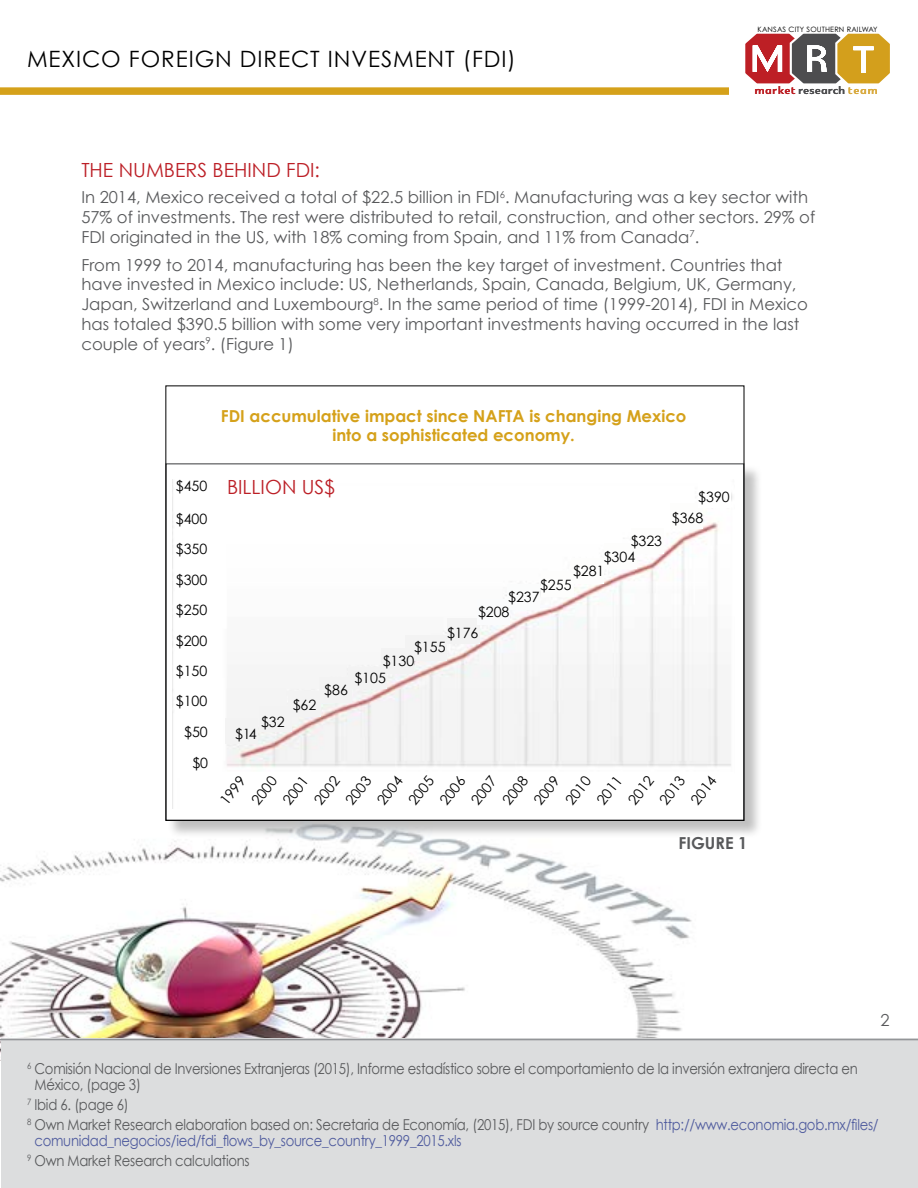
<style>
.page{position:relative;width:918px;height:1188px;background:#fff}
.page>*{position:absolute;margin:0;border:0;box-sizing:border-box;transform-origin:0 0}
.t1{font:700 55.05px "Glametrix";color:#fff}
.t2{font:22.5px "Century Gothic";letter-spacing:.04em;color:#000}
.t3{font:19.5px "Century Gothic";color:#bc1f26}
.t4{font:16.5px/19.8px "Century Gothic";color:#58595b}
.t5{font:700 16.5px/19.8px "Century Gothic";color:#d5a11a;text-align:center}
.t6{font:700 16.5px "Century Gothic";color:#58595b}
.t7{font:15px/16.5px "Century Gothic";letter-spacing:-.02em;color:#58595b;scale:.88 1}
.t8{font:15px/19.8px "Century Gothic";letter-spacing:-.02em;color:#4f5b9e;scale:.88 1}
.t9{font:700 14.7px "Glametrix";letter-spacing:.04em;color:#4d4d4f}
.t10{font:14.25px/30.5px "Century Gothic";color:#000}
.t11{font:7.35px "Century Gothic";letter-spacing:.02em;color:#000}
.s1{color:#bd1f25}
.s2{color:#d9aa3f}
.s3{color:#4f5b9e}
.s4{color:#58595b}
</style>
<div class="page">
<img style="left:0;top:838px;width:755px;height:223px">
<div style="left:1px;top:1039px;width:917px;height:149px;background:#dcddde"></div>
<div style="left:0;top:87px;width:729px;height:8px;background:#d5a11a"></div>
<div style="left:167px;top:465px;width:596px;height:373px;background:#000;opacity:.25"></div>
<div style="left:165px;top:463px;width:579px;height:358px;background:#fff;border:1px solid #58595b"></div>
<hr style="left:0;top:1039px;width:918px;height:1px;background:#939598">
<svg style="left:745px;top:33px;width:145px;height:51px;background:#ab6c45"></svg>
<img style="left:172px;top:479px;width:561px;height:329px">
<div style="left:225px;top:718px;width:33px;height:26px;background:#f3f3f3"></div>
<div style="left:259px;top:706px;width:33px;height:26px;background:#f3f3f3"></div>
<div style="left:288px;top:691px;width:33px;height:25px;background:#f3f3f3"></div>
<div style="left:319px;top:678px;width:33px;height:25px;background:#f3f3f3"></div>
<div style="left:348px;top:667px;width:39px;height:22px;background:#f3f3f3"></div>
<div style="left:381px;top:648px;width:33px;height:25px;background:#f3f3f3"></div>
<div style="left:405px;top:635px;width:42px;height:26px;background:#f3f3f3"></div>
<div style="left:447px;top:618px;width:33px;height:26px;background:#f3f3f3"></div>
<div style="left:477px;top:599px;width:33px;height:25px;background:#fafbfc"></div>
<div style="left:507px;top:584px;width:33px;height:26px;background:#fbfcfc"></div>
<div style="left:541px;top:572px;width:33px;height:25px;background:#fdfdfc"></div>
<div style="left:571px;top:558px;width:33px;height:25px;background:#fdfdfc"></div>
<div style="left:604px;top:543px;width:33px;height:25px;background:#fdfdfc"></div>
<div style="left:631px;top:529px;width:33px;height:25px;background:#fdfdfc"></div>
<div style="left:670px;top:504px;width:33px;height:25px;background:#fdfdfc"></div>
<div style="left:698px;top:483px;width:33px;height:25px;background:#fff"></div>
<div style="left:175px;top:479px;width:46px;height:299px;background:#fff"></div>
<div style="left:210px;top:772px;width:523px;height:36px;background:#fff"></div>
<h2 class="t2" style="left:27px;top:45px;width:490px">MEXICO FOREIGN DIRECT INVESMENT (FDI)</h2>
<p class="t11" style="left:758px;top:25px;width:121px">KANSAS CITY SOUTHERN RAILWAY</p>
<h1 class="t1" style="left:750px;top:32px;width:126px">MRT</h1>
<p class="t9" style="left:755px;top:83px;width:124px"><span class="s1">market</span> research <span class="s2">team</span></p>
<p class="t3" style="left:81px;top:158px;width:240px">THE NUMBERS BEHIND FDI:</p>
<p class="t4" style="left:81px;top:187px;width:735px">In 2014, Mexico received a total of $22.5 billion in FDI<sup>6</sup>. Manufacturing was a key sector with<br>57% of investments. The rest were distributed to retail, construction, and other sectors. 29% of<br>FDI originated in the US, with 18% coming from Spain, and 11% from Canada<sup>7</sup>.</p>
<p class="t4" style="left:81px;top:255px;width:728px">From 1999 to 2014, manufacturing has been the key target of investment. Countries that have invested in Mexico include: US, Netherlands, Spain, Canada, Belgium, UK, Germany, Japan, Switzerland and Luxembourg<sup>8</sup>. In the same period of time (1999-2014), FDI in Mexico has totaled $390.5 billion with some very important investments having occurred in the last couple of years<sup>9</sup>. (Figure 1)</p>
<p class="t5" style="left:221px;top:405px;width:467px">FDI accumulative impact since NAFTA is changing Mexico into a sophisticated economy.</p>
<p class="t10" style="left:176px;top:470px;width:33px">$450</p>
<p class="t10" style="left:176px;top:504px;width:33px;line-height:29.7px">$400 $350</p>
<p class="t10" style="left:176px;top:564px;width:34px;text-align:right">$300 $250 $200 $150 $100 $50 $0</p>
<p class="t3" style="left:227px;top:475px;width:110px">BILLION US$</p>
<p class="t10" style="left:631px;top:525px;width:33px">$323</p>
<p class="t10" style="left:604px;top:541px;width:33px">$304</p>
<p class="t10" style="left:573px;top:555px;width:33px">$281</p>
<p class="t10" style="left:540px;top:569px;width:33px">$255</p>
<p class="t10" style="left:508px;top:582px;width:33px">$237</p>
<p class="t10" style="left:478px;top:597px;width:33px">$208</p>
<p class="t10" style="left:447px;top:618px;width:33px">$176</p>
<p class="t10" style="left:414px;top:631px;width:33px">$155</p>
<p class="t10" style="left:383px;top:645px;width:33px">$130</p>
<p class="t10" style="left:261px;top:707px;width:25px">$32</p>
<p class="t10" style="left:235px;top:718px;width:23px">$14</p>
<p class="t10" style="left:293px;top:689px;width:25px">$62</p>
<p class="t10" style="left:354px;top:663px;width:33px">$105</p>
<p class="t10" style="left:324px;top:674px;width:25px">$86</p>
<p class="t10" style="left:698px;top:481px;width:33px">$390</p>
<p class="t10" style="left:672px;top:502px;width:33px">$368</p>
<p class="t10" style="left:211px;top:793px;width:33px;rotate:-51deg">1999</p>
<p class="t10" style="left:242px;top:793px;width:33px;rotate:-51deg">2000</p>
<p class="t10" style="left:274px;top:793px;width:33px;rotate:-51deg">2001</p>
<p class="t10" style="left:305px;top:793px;width:33px;rotate:-51deg">2002</p>
<p class="t10" style="left:337px;top:793px;width:33px;rotate:-51deg">2003</p>
<p class="t10" style="left:368px;top:793px;width:33px;rotate:-51deg">2004</p>
<p class="t10" style="left:399px;top:793px;width:33px;rotate:-51deg">2005</p>
<p class="t10" style="left:431px;top:793px;width:33px;rotate:-51deg">2006</p>
<p class="t10" style="left:462px;top:793px;width:33px;rotate:-51deg">2007</p>
<p class="t10" style="left:494px;top:793px;width:33px;rotate:-51deg">2008</p>
<p class="t10" style="left:525px;top:793px;width:33px;rotate:-51deg">2009</p>
<p class="t10" style="left:556px;top:793px;width:33px;rotate:-51deg">2010</p>
<p class="t10" style="left:588px;top:793px;width:33px;rotate:-51deg">2011</p>
<p class="t10" style="left:619px;top:793px;width:33px;rotate:-51deg">2012</p>
<p class="t10" style="left:650px;top:793px;width:33px;rotate:-51deg">2013</p>
<p class="t10" style="left:682px;top:793px;width:33px;rotate:-51deg">2014</p>
<p class="t6" style="left:679px;top:833px;width:70px">FIGURE 1</p>
<p class="t4" style="left:880px;top:1010px;width:11px">2</p>
<p class="t7" style="left:34px;top:1060px;width:937px;text-indent:-8px"><sup>6</sup> Comisión Nacional de Inversiones Extranjeras (2015), Informe estadístico sobre el comportamiento de la inversión extranjera directa en<br>México, (page 3)</p>
<p class="t7" style="left:27px;top:1094px;width:969px;line-height:19.8px"><sup>7</sup> Ibid 6. (page 6)<br><sup>8</sup> Own Market Research elaboration based on: Secretaria de Economía, (2015), FDI by source country <span class="s3">http://www.economia.gob.mx/files/</span></p>
<p class="t8" style="left:27px;top:1131px;width:495px;text-indent:8px">comunidad_negocios/ied/fdi_flows_by_source_country_1999_2015.xls<br><sup>9</sup> <span class="s4">Own Market Research calculations</span></p>
</div>
